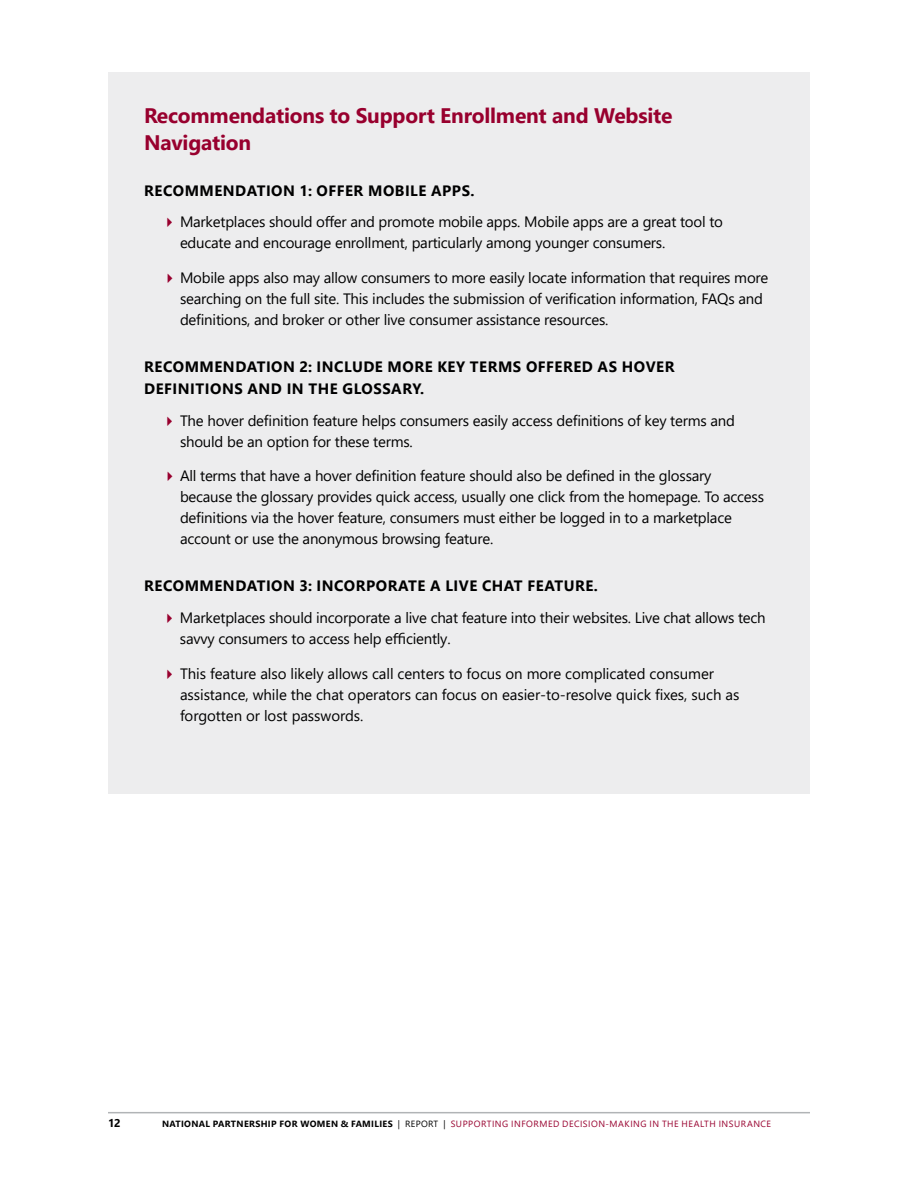
<style>
.page{position:relative;width:918px;height:1188px;background:#fff}
.page>*{position:absolute;margin:0;border:0;box-sizing:border-box;transform-origin:0 0}
.t1{font:700 21px/27px "Segoe UI";letter-spacing:-.01em;color:#98002e}
.t2{font:15px/21px "Segoe UI";letter-spacing:-.015em;color:#000}
.t3{font:700 15px "Segoe UI";letter-spacing:.035em;color:#000}
.t4{font:700 11.25px "Segoe UI";color:#000}
.t5{font:9px "Segoe UI";letter-spacing:.06em;color:#98002e}
.t6{font:700 9px "Segoe UI";letter-spacing:.035em;color:#000}
.s1{color:#98002e}
.s2{color:#000}
</style>
<div class="page">
<hr style="left:108px;top:1112px;width:702px;height:1px;background:#b1b4b6">
<div style="left:108px;top:72px;width:702px;height:722px;background:#ededee"></div>
<h1 class="t1" style="left:144px;top:102px;width:530px">RECOMMENDATIONS TO SUPPORT ENROLLMENT AND WEBSITE<br>NAVIGATION</h1>
<p class="t3" style="left:144px;top:178px;width:22px">RECOMMENDATION</p>
<p class="t3" style="left:299px;top:178px;width:28px">1: OFFER</p>
<p class="t3" style="left:368px;top:178px;width:74px">MOBILE APPS</p>
<p class="t3" style="left:470px;top:178px;width:6px">.</p>
<p class="t2" style="left:180px;top:211px;width:545px;text-indent:-18px"><span class="s1">✔</span> Marketplaces should offer and promote mobile apps. Mobile apps are a great tool to educate and encourage enrollment, particularly among younger consumers.</p>
<p class="t2" style="left:180px;top:267px;width:590px;text-indent:-18px"><span class="s1">✔</span> Mobile apps also may allow consumers to more easily locate information that requires more searching on the full site. This includes the submission of verification information, FAQs and definitions, and broker or other live consumer assistance resources.</p>
<p class="t3" style="left:144px;top:354px;width:22px">RECOMMENDATION</p>
<p class="t3" style="left:300px;top:354px;width:27px">2: INC</p>
<p class="t3" style="left:344px;top:354px;width:137px">LUDE MORE KEY TERMS</p>
<p class="t3" style="left:526px;top:354px;width:11px">OFFERED</p>
<p class="t3" style="left:598px;top:354px;width:69px">ASHOVER</p>
<p class="t3" style="left:144px;top:377px;width:10px">DEFINITIONS</p>
<p class="t3" style="left:248px;top:377px;width:13px">AND</p>
<p class="t3" style="left:287px;top:377px;width:33px">IN THE</p>
<p class="t3" style="left:342px;top:377px;width:31px">GLOSSAR</p>
<p class="t3" style="left:413px;top:377px;width:13px">Y.</p>
<p class="t2" style="left:180px;top:410px;width:556px;text-indent:-18px"><span class="s1">✔</span> The hover definition feature helps consumers easily access definitions of key terms and should be an option for these terms.</p>
<p class="t2" style="left:180px;top:465px;width:586px;text-indent:-18px"><span class="s1">✔</span> All terms that have a hover definition feature should also be defined in the glossary because the glossary provides quick access, usually one click from the homepage. To access definitions via the hover feature, consumers must either be logged in to a marketplace account or use the anonymous browsing feature.</p>
<p class="t3" style="left:144px;top:574px;width:22px">RECOMMENDATION</p>
<p class="t3" style="left:300px;top:574px;width:28px">3: INCORPORATE</p>
<p class="t3" style="left:430px;top:574px;width:63px">A LIVE CHAT</p>
<p class="t3" style="left:527px;top:574px;width:10px">FEAT</p>
<p class="t3" style="left:564px;top:574px;width:36px">URE.</p>
<p class="t2" style="left:180px;top:607px;width:587px;text-indent:-18px"><span class="s1">✔</span> Marketplaces should incorporate a live chat feature into their websites. Live chat allows tech savvy consumers to access help efficiently.</p>
<p class="t2" style="left:180px;top:662px;width:561px;text-indent:-18px"><span class="s1">✔</span> This feature also likely allows call centers to focus on more complicated consumer assistance, while the chat operators can focus on easier-to-resolve quick fixes, such as forgotten or lost passwords.</p>
<p class="t4" style="left:108px;top:1114px;width:14px">12</p>
<p class="t6" style="left:162px;top:1117px;width:15px">NATIONA</p>
<p class="t6" style="left:206px;top:1117px;width:20px">L PARTNERSHIP</p>
<p class="t6" style="left:280px;top:1117px;width:7px">FOR</p>
<p class="t6" style="left:300px;top:1117px;width:18px">WOMEN</p>
<p class="t6" style="left:341px;top:1117px;width:22px">&amp; FAMI</p>
<p class="t6" style="left:374px;top:1117px;width:11px">LIES</p>
<p class="t5" style="left:398px;top:1117px;width:357px"><span class="s2">| REPORT |</span> Supporting Informed Decision-Making in the H ealth Insuranc</p>
<p class="t5" style="left:767px;top:1117px;width:6px">e</p>
</div>
